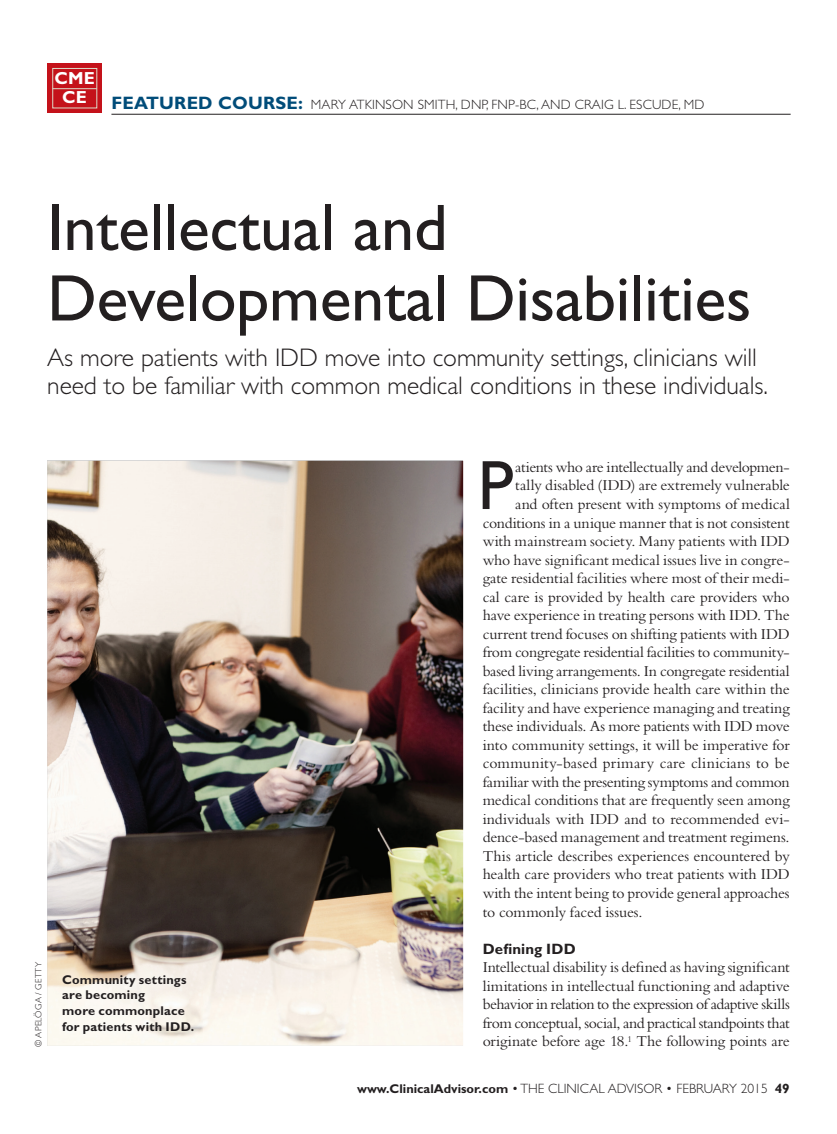
<style>
.page{position:relative;width:837px;height:1134px;background:#fff}
.page>*{position:absolute;margin:0;border:0;box-sizing:border-box;transform-origin:0 0}
.t1{font:70.05px "Gill Sans Std";color:#231f20}
.t2{font:66px/70.5px "Gill Sans Std";letter-spacing:-.005em;color:#231f20}
.t3{font:300 25.5px/28.5px "Gill Sans Std";letter-spacing:-.005em;color:#231f20}
.t4{font:700 17.55px/19px "Gill Sans Std";color:#fff;text-align:center}
.t5{font:15.75px/18.5px "Bembo Std";letter-spacing:-.005em;color:#231f20;text-align:justify}
.t6{font:15.75px "Bembo Std";letter-spacing:.02em;color:#231f20}
.t7{font:700 15px "Gill Sans Std";letter-spacing:.01em;color:#231f20}
.t8{font:300 13.5px "Gill Sans Std";letter-spacing:.01em;color:#231f20}
.t9{font:700 12.75px/15.8px "Gill Sans Std";letter-spacing:.015em;color:#231f20}
.t10{font:300 9px "Gill Sans Std";letter-spacing:.035em;color:#231f20}
.s1{font-weight:700;font-size:18px;color:#004c79}
.s2{font-weight:700;font-size:12.75px}
.s3{font-weight:700}
</style>
<div class="page">
<div style="left:47px;top:63px;width:55px;height:50px;background:#c4121a"></div>
<hr style="left:53px;top:88px;width:44px;height:1px;background:#dddbc9">
<div style="left:53px;top:68px;width:44px;height:40px;border:1px solid #dddbc9"></div>
<img style="left:47px;top:461px;width:416px;height:585px">
<img style="left:53px;top:965px;width:150px;height:78px">
<hr style="left:111px;top:114px;width:680px;height:1px;background:#231f20">
<p class="t4" style="left:54px;top:68px;width:42px">CME<br>CE</p>
<p class="t8" style="left:111px;top:97px;width:595px"><span class="s1">FEATURED COURSE:</span> MARY ATKINSON SMITH, DNP, FNP-BC, AND CRAIG L. ESCUDE, MD</p>
<h2 class="t2" style="left:47px;top:193px;width:706px">Intellectual and<br>Developmental Disabilities</h2>
<h3 class="t3" style="left:47px;top:343px;width:722px">As more patients with IDD move into community settings, clinicians will need to be familiar with common medical conditions in these individuals.</h3>
<p class="t10" style="left:34px;top:1047px;width:87px;rotate:-90deg">© APELÖGA / GETTY</p>
<p class="t9" style="left:62px;top:972px;width:134px">Community settings are becoming<br>more commonplace for patients with IDD.</p>
<h1 class="t1" style="left:478px;top:445px;width:37px">P</h1>
<p class="t5" style="left:515px;top:458px;width:276px">atients who are intellectually and developmen-</p>
<p class="t5" style="left:515px;top:476px;width:276px">tally disabled (IDD) are extremely vulnerable</p>
<p class="t5" style="left:515px;top:495px;width:276px">and often present with symptoms of medical</p>
<p class="t5" style="left:483px;top:513px;width:309px">conditions in a unique manner that is not consistent</p>
<p class="t5" style="left:483px;top:532px;width:309px">with mainstream society. Many patients with IDD</p>
<p class="t5" style="left:483px;top:550px;width:309px">who have significant medical issues live in congre-</p>
<p class="t5" style="left:483px;top:569px;width:309px">gate residential facilities where most of their medi-</p>
<p class="t5" style="left:483px;top:587px;width:309px">cal care is provided by health care providers who</p>
<p class="t5" style="left:483px;top:606px;width:309px">have experience in treating persons with IDD. The</p>
<p class="t5" style="left:483px;top:624px;width:309px">current trend focuses on shifting patients with IDD</p>
<p class="t5" style="left:483px;top:643px;width:309px">from congregate residential facilities to community-</p>
<p class="t5" style="left:483px;top:661px;width:309px">based living arrangements. In congregate residential</p>
<p class="t5" style="left:483px;top:680px;width:309px">facilities, clinicians provide health care within the</p>
<p class="t5" style="left:483px;top:698px;width:309px">facility and have experience managing and treating</p>
<p class="t5" style="left:483px;top:717px;width:309px">these individuals. As more patients with IDD move</p>
<p class="t5" style="left:483px;top:735px;width:309px">into community settings, it will be imperative for</p>
<p class="t6" style="left:483px;top:754px;width:309px">community-based primary care clinicians to be</p>
<p class="t5" style="left:483px;top:772px;width:309px">familiar with the presenting symptoms and common</p>
<p class="t5" style="left:483px;top:791px;width:309px">medical conditions that are frequently seen among</p>
<p class="t5" style="left:483px;top:809px;width:309px">individuals with IDD and to recommended evi-</p>
<p class="t5" style="left:483px;top:828px;width:309px">dence-based management and treatment regimens.</p>
<p class="t5" style="left:483px;top:846px;width:309px">This article describes experiences encountered by</p>
<p class="t5" style="left:483px;top:865px;width:309px">health care providers who treat patients with IDD</p>
<p class="t5" style="left:483px;top:884px;width:309px">with the intent being to provide general approaches</p>
<p class="t5" style="left:483px;top:902px;width:162px">to commonly faced issues.</p>
<p class="t7" style="left:483px;top:940px;width:95px">Defining IDD</p>
<p class="t5" style="left:483px;top:958px;width:309px">Intellectual disability is defined as having significant limitations in intellectual functioning and adaptive behavior in relation to the expression of adaptive skills from conceptual, social, and practical standpoints that originate before age 18.<sup>1</sup> The following points are</p>
<p class="t8" style="left:357px;top:1081px;width:434px"><span class="s2">www.ClinicalAdvisor.com</span> • THE CLINICAL ADVISOR • FEBRUARY 2015 <span class="s3">49</span></p>
</div>
